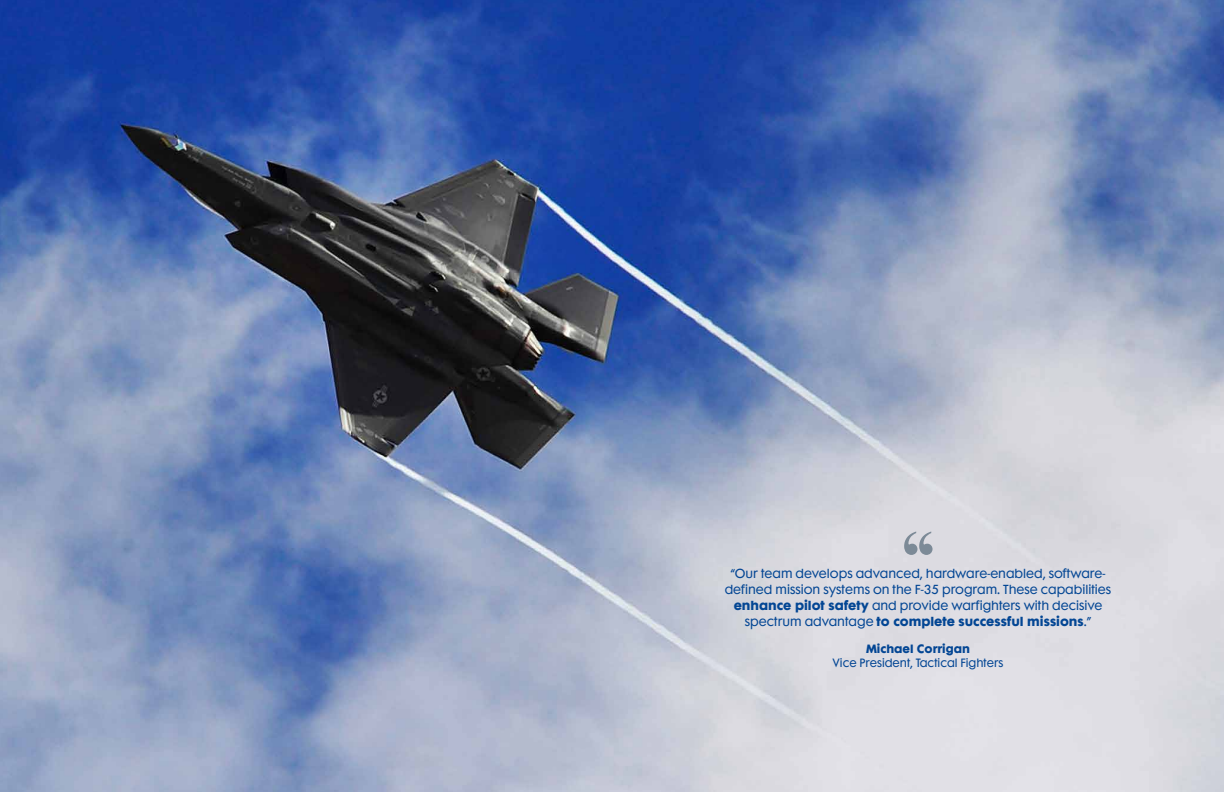
<style>
.page{position:relative;width:1224px;height:792px;background:#fff}
.page>*{position:absolute;margin:0;border:0;box-sizing:border-box;transform-origin:0 0}
.t1{font:700 72px "Times New Roman";color:#7c8a97}
.t2{font:12px/16px "Futura Maxi Std";color:#034694;text-align:center}
.t3{font:11px "Futura Maxi Std";color:#034694}
.t4{font:700 11px "Futura Maxi Std";color:#034694}
.s1{font-weight:700}
</style>
<div class="page">
<img style="left:0;top:0;width:1224px;height:792px">
<h1 class="t1" style="left:899px;top:504px;width:41px">‘‘</h1>
<p class="t2" style="left:725px;top:565px;width:388px">“Our team develops advanced, hardware-enabled, software&shy;defined mission systems on the F-35 program. These capabilities <span class="s1">enhance pilot safety</span> and provide warfighters with decisive spectrum advantage <span class="s1">to complete successful missions</span>.”</p>
<p class="t4" style="left:866px;top:641px;width:105px">Michael Corrigan</p>
<p class="t3" style="left:833px;top:655px;width:172px">Vice President, Tactical Fighters</p>
</div>
